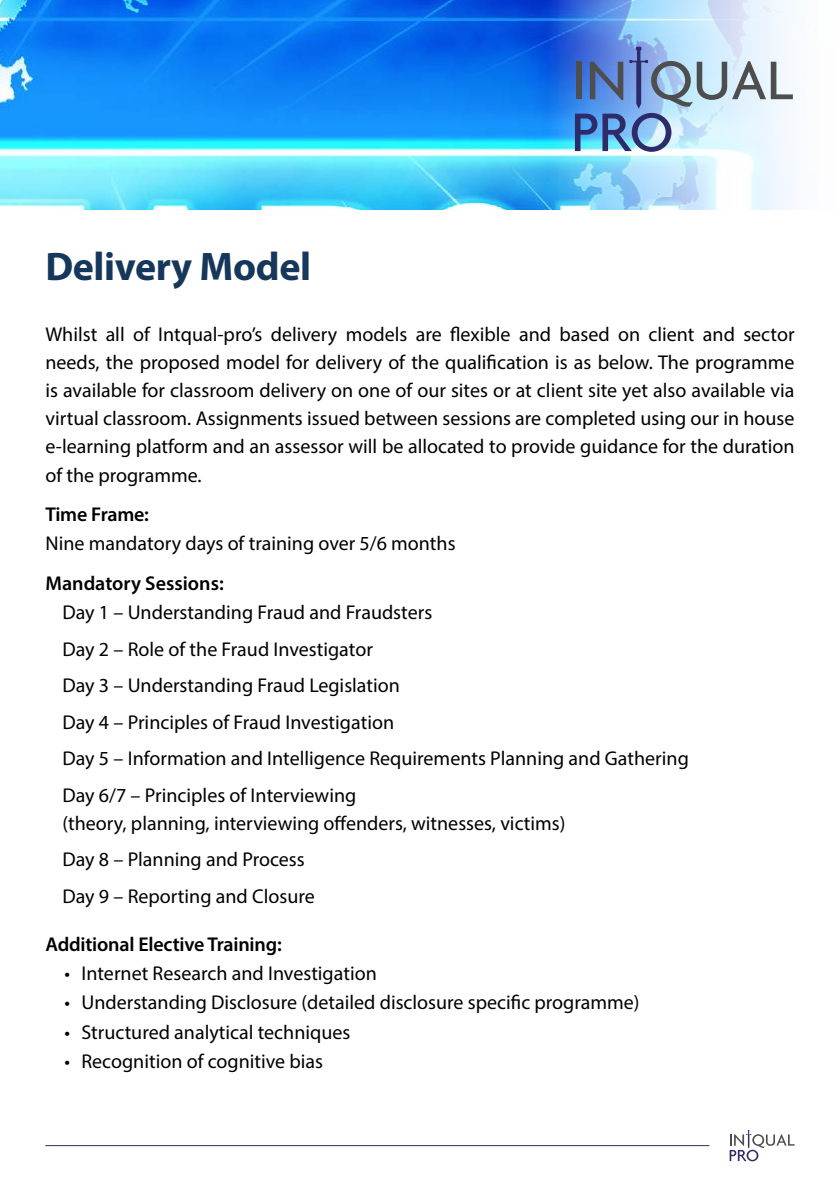
<style>
.page{position:relative;width:840px;height:1191px;background:#fff}
.page>*{position:absolute;margin:0;border:0;box-sizing:border-box;transform-origin:0 0}
.t1{font:700 40px "Myriad Pro";letter-spacing:-.01em;color:#16375c}
.t2{font:20px/28px "Myriad Pro";color:#000}
.t3{font:600 20px "Myriad Pro";letter-spacing:-.01em;color:#000}
</style>
<div class="page">
<img style="left:0;top:0;width:793px;height:210px">
<svg style="left:729px;top:1130px;width:65px;height:31px"></svg>
<hr style="left:45px;top:1145px;width:664px;height:1px;background:#2d2c68">
<svg style="left:574px;top:47px;width:218px;height:105px;background:#9eb8d8"></svg>
<h1 class="t1" style="left:45px;top:240px;width:267px">Delivery Model</h1>
<p class="t2" style="left:45px;top:320px;width:750px;text-align:justify">Whilst all of Intqual-pro’s delivery models are flexible and based on client and sector needs, the proposed model for delivery of the qualification is as below. The programme is available for classroom delivery on one of our sites or at client site yet also available via virtual classroom. Assignments issued between sessions are completed using our in house e-learning platform and an assessor will be allocated to provide guidance for the duration of the programme.</p>
<p class="t3" style="left:45px;top:501px;width:105px">Time Frame:</p>
<p class="t2" style="left:45px;top:529px;width:411px">Nine mandatory days of training over 5/6 months</p>
<p class="t3" style="left:45px;top:570px;width:180px">Mandatory Sessions:</p>
<p class="t2" style="left:62px;top:594px;width:627px;line-height:36.6px">Day 1 – Understanding Fraud and Fraudsters<br>Day 2 – Role of the Fraud Investigator<br>Day 3 – Understanding Fraud Legislation<br>Day 4 – Principles of Fraud Investigation<br>Day 5 – Information and Intelligence Requirements Planning and Gathering Day 6/7 – Principles of Interviewing</p>
<p class="t2" style="left:62px;top:804px;width:504px;line-height:36.4px">(theory, planning, interviewing offenders, witnesses, victims)<br>Day 8 – Planning and Process<br>Day 9 – Reporting and Closure</p>
<p class="t3" style="left:45px;top:931px;width:238px">Additional Elective Training:</p>
<p class="t2" style="left:64px;top:959px;width:314px">• Internet Research and Investigation</p>
<p class="t2" style="left:64px;top:988px;width:576px">• Understanding Disclosure (detailed disclosure specific programme)</p>
<p class="t2" style="left:64px;top:1017px;width:287px">• Structured analytical techniques</p>
<p class="t2" style="left:64px;top:1047px;width:260px">• Recognition of cognitive bias</p>
</div>
